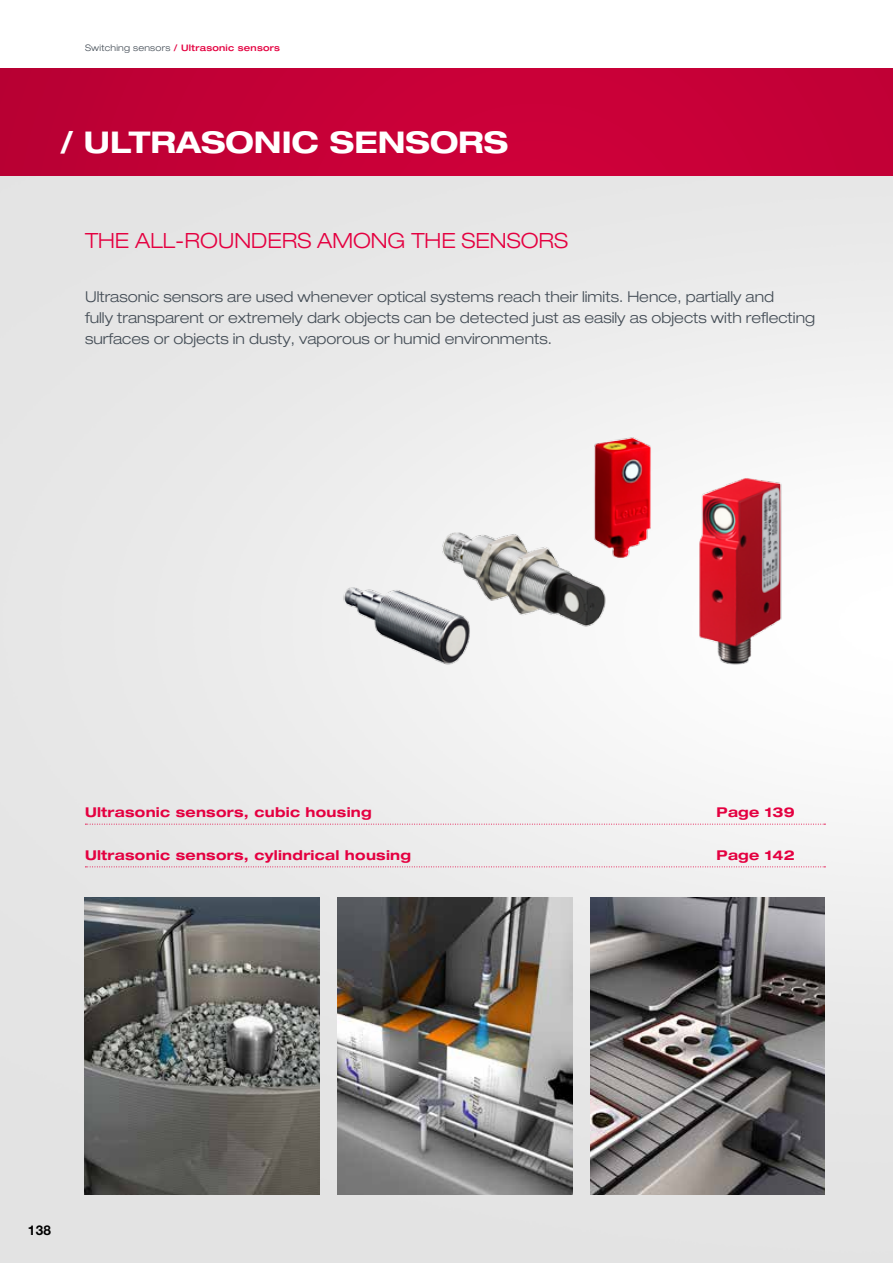
<style>
.page{position:relative;width:893px;height:1263px;background:#fff}
.page>*{position:absolute;margin:0;border:0;box-sizing:border-box;transform-origin:0 0}
.t1{font:700 expanded 30px "Helvetica Neue LT Pro";color:#fff}
.t2{font:300 expanded 21px "Helvetica Neue LT Pro";color:#e40040}
.t3{font:300 expanded 15px/21px "Helvetica Neue LT Pro";color:#444d56}
.t4{font:700 expanded 13.5px "Helvetica Neue LT Pro";letter-spacing:.02em;color:#e40040}
.t5{font:700 13.5px "Helvetica Neue LT Pro";color:#000}
.t6{font:500 expanded 9px "Helvetica Neue LT Pro";letter-spacing:.025em;color:#e40040}
.s1{font-weight:300;color:#444d56}
</style>
<div class="page">
<div style="left:0;top:68px;width:893px;height:108px;background:linear-gradient(to right,#bf0035,#cb0038)"></div>
<img style="left:0;top:176px;width:893px;height:1087px">
<img style="left:338px;top:897px;width:234px;height:298px">
<img style="left:85px;top:897px;width:235px;height:298px">
<img style="left:590px;top:897px;width:235px;height:298px">
<img style="left:318px;top:396px;width:507px;height:298px">
<svg style="left:85px;top:824px;width:740px;height:1px"></svg>
<svg style="left:85px;top:866px;width:740px;height:1px"></svg>
<p class="t6" style="left:85px;top:42px;width:196px"><span class="s1">Switching sensors</span> / Ultrasonic sensors</p>
<h1 class="t1" style="left:61px;top:123px;width:449px">/ ULTRASONIC SENSORS</h1>
<h2 class="t2" style="left:85px;top:228px;width:485px">THE ALL-ROUNDERS AMONG THE SENSORS</h2>
<p class="t3" style="left:85px;top:286px;width:732px">Ultrasonic sensors are used whenever optical systems reach their limits. Hence, partially and<br>fully transparent or extremely dark objects can be detected just as easily as objects with reflecting surfaces or objects in dusty, vaporous or humid environments.</p>
<p class="t4" style="left:85px;top:804px;width:288px">Ultrasonic sensors, cubic housing</p>
<p class="t4" style="left:716px;top:804px;width:80px">Page 139</p>
<p class="t4" style="left:85px;top:846px;width:328px">Ultrasonic sensors, cylindrical housing</p>
<p class="t4" style="left:716px;top:846px;width:80px">Page 142</p>
<p class="t5" style="left:28px;top:1222px;width:25px">138</p>
</div>
